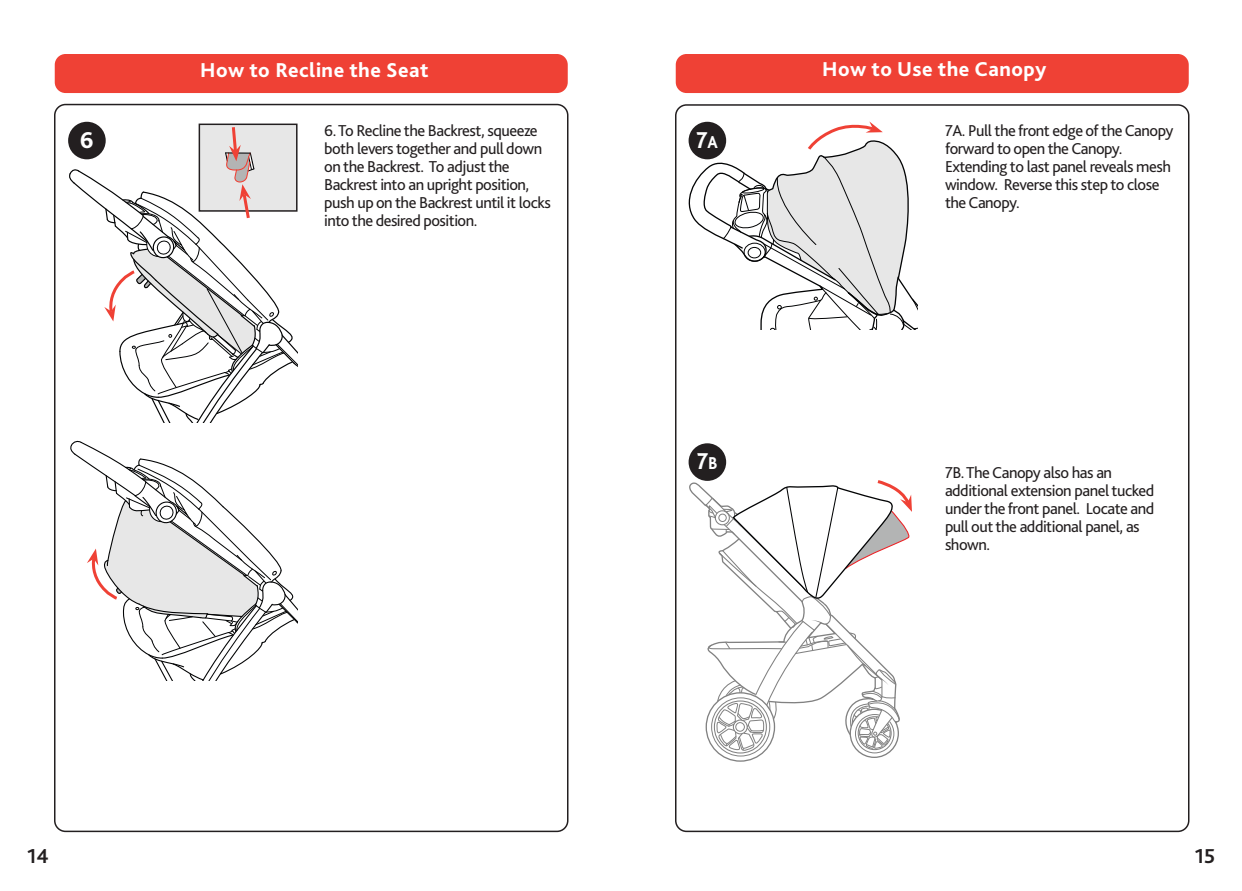
<style>
.page{position:relative;width:1242px;height:891px;background:#fff}
.page>*{position:absolute;margin:0;border:0;box-sizing:border-box;transform-origin:0 0}
.t1{font:800 24px "Bliss 2";color:#fff;scale:.9 1}
.t2{font:800 24px "Bliss 2";color:#fff}
.t3{font:800 21px "Bliss 2";letter-spacing:.025em;color:#fff}
.t4{font:700 21px "Bliss 2";color:#231f20}
.t5{font:16.5px/18px "Bliss 2";letter-spacing:-.03em;color:#231f20}
.s1{font-size:18px}
</style>
<div class="page">
<div style="left:55px;top:54px;width:513px;height:39px;background:#ef4135;border-radius:11px"></div>
<div style="left:676px;top:54px;width:513px;height:39px;background:#ef4135;border-radius:11px"></div>
<svg style="left:688px;top:121px;width:230px;height:208px"></svg>
<svg style="left:69px;top:124px;width:228px;height:299px"></svg>
<div style="left:68px;top:122px;width:38px;height:37px;background:#231f20;border-radius:50%"></div>
<svg style="left:70px;top:441px;width:228px;height:239px"></svg>
<div style="left:689px;top:443px;width:37px;height:38px;background:#231f20;border-radius:50%"></div>
<div style="left:689px;top:122px;width:37px;height:37px;background:#231f20;border-radius:50%"></div>
<svg style="left:689px;top:478px;width:223px;height:281px"></svg>
<p class="t2" style="left:80px;top:125px;width:15px">6</p>
<p class="t3" style="left:200px;top:57px;width:230px">How to Recline the Seat</p>
<p class="t3" style="left:822px;top:56px;width:226px">How to Use the Canopy</p>
<p class="t5" style="left:324px;top:121px;width:220px">6. To Recline the Backrest, squeeze both levers together and pull down on the Backrest. To adjust the</p>
<p class="t5" style="left:324px;top:175px;width:228px">Backrest into an upright position, push up on the Backrest until it locks into the desired position.</p>
<p class="t1" style="left:697px;top:125px;width:25px">7<span class="s1">A</span></p>
<p class="t1" style="left:697px;top:446px;width:24px">7<span class="s1">B</span></p>
<p class="t5" style="left:945px;top:121px;width:230px">7A. Pull the front edge of the Canopy forward to open the Canopy.</p>
<p class="t5" style="left:945px;top:157px;width:228px">Extending to last panel reveals mesh window. Reverse this step to close the Canopy.</p>
<p class="t5" style="left:945px;top:463px;width:169px">7B. The Canopy also has an</p>
<p class="t5" style="left:945px;top:481px;width:211px">additional extension panel tucked under the front panel. Locate and pull out the additional panel, as shown.</p>
<p class="t4" style="left:27px;top:843px;width:23px">14</p>
<p class="t4" style="left:1195px;top:843px;width:22px">15</p>
</div>
